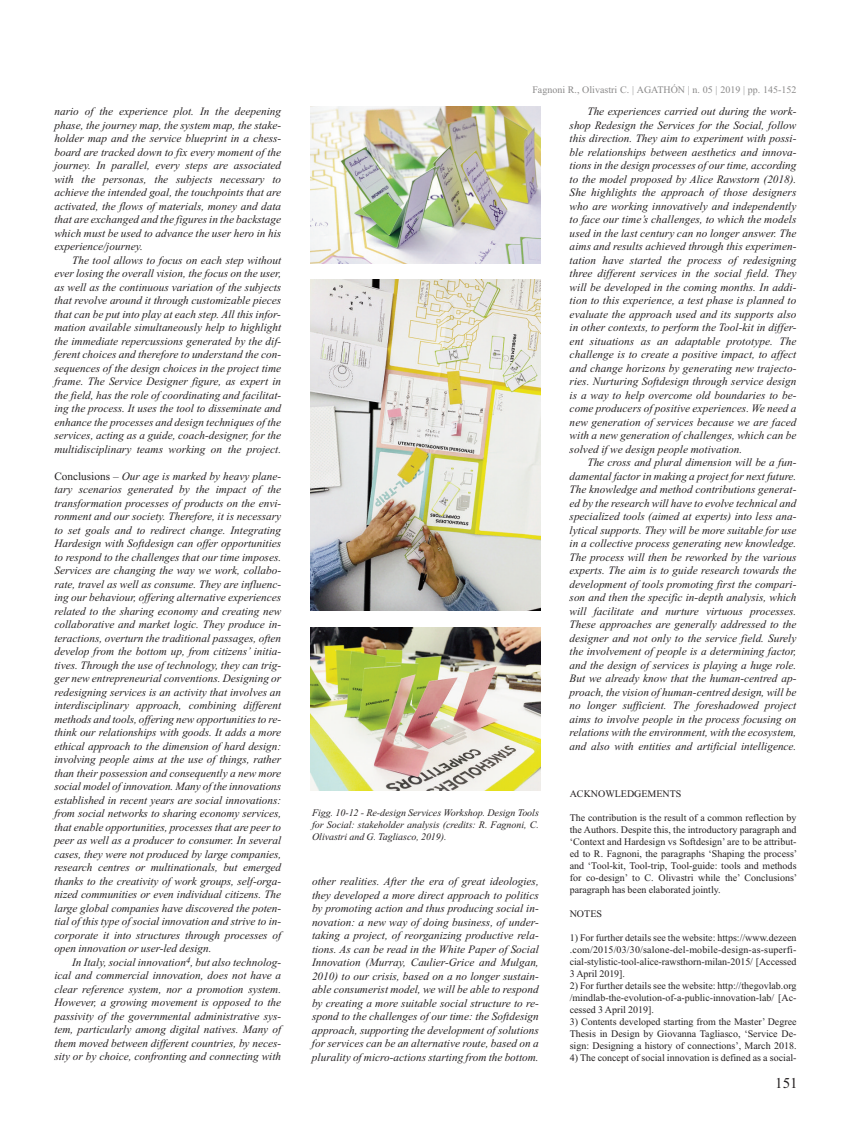
<style>
.page{position:relative;width:851px;height:1134px;background:#fff}
.page>*{position:absolute;margin:0;border:0;box-sizing:border-box;transform-origin:0 0}
.t1{font:15px "Times New Roman";color:#231f20}
.t2{font:italic 11.25px/13.5px "Times New Roman";color:#231f20;text-align:justify}
.t3{font:10px/12px "Times New Roman";color:#231f20;text-align:justify}
.t4{font:italic 10px/12px "Times New Roman";letter-spacing:-.005em;color:#231f20;text-align:justify}
.t5{font:10px "Times New Roman";color:#8a8989}
.s1{font-style:normal}
</style>
<div class="page">
<img style="left:311px;top:627px;width:229px;height:164px">
<img style="left:311px;top:280px;width:229px;height:331px">
<img style="left:311px;top:106px;width:229px;height:157px">
<p class="t2" style="left:54px;top:105px;width:228px">nario of the experience plot. In the deepening phase, the journey map, the system map, the stake&shy;holder map and the service blueprint in a chess&shy;board are tracked down to fix every moment of the journey. In parallel, every steps are associated with the personas, the subjects necessary to achieve the intended goal, the touchpoints that are activated, the flows of materials, money and data that are exchanged and the figures in the backstage which must be used to advance the user hero in his experience/journey.</p>
<p class="t2" style="left:54px;top:253px;width:228px;text-indent:18px">The tool allows to focus on each step without ever losing the overall vision, the focus on the user, as well as the continuous variation of the subjects that revolve around it through customizable pieces that can be put into play at each step. All this infor&shy;mation available simultaneously help to highlight the immediate repercussions generated by the dif&shy;ferent choices and therefore to understand the con&shy;sequences of the design choices in the project time frame. The Service Designer figure, as expert in the field, has the role of coordinating and facilitat&shy;ing the process. It uses the tool to disseminate and enhance the processes and design techniques of the services, acting as a guide, coach-designer, for the multidisciplinary teams working on the project.</p>
<p class="t2" style="left:54px;top:469px;width:228px"><span class="s1">Conclusions</span> – Our age is marked by heavy plane&shy;tary scenarios generated by the impact of the transformation processes of products on the envi&shy;ronment and our society. Therefore, it is necessary to set goals and to redirect change. Integrating Hardesign with Softdesign can offer opportunities to respond to the challenges that our time imposes.<br>Services are changing the way we work, collabo&shy;rate, travel as well as consume. They are influenc&shy;ing our behaviour, offering alternative experiences related to the sharing economy and creating new collaborative and market logic. They produce in&shy;teractions, overturn the traditional passages, often develop from the bottom up, from citizens’ initia&shy;tives. Through the use of technology, they can trig&shy;ger new entrepreneurial conventions. Designing or redesigning services is an activity that involves an interdisciplinary approach, combining different methods and tools, offering new opportunities to re&shy;think our relationships with goods. It adds a more ethical approach to the dimension of hard design: involving people aims at the use of things, rather than their possession and consequently a new more social model of innovation. Many of the innovations established in recent years are social innovations: from social networks to sharing economy services, that enable opportunities, processes that are peer to peer as well as a producer to consumer. In several cases, they were not produced by large companies, research centres or multinationals, but emerged thanks to the creativity of work groups, self-orga&shy;nized communities or even individual citizens. The large global companies have discovered the poten&shy;tial of this type of social innovation and strive to in&shy;corporate it into structures through processes of open innovation or user-led design.</p>
<p class="t2" style="left:54px;top:955px;width:228px;text-indent:18px">In Italy, social innovation<sup>4</sup>, but also technolog&shy;ical and commercial innovation, does not have a clear reference system, nor a promotion system.<br>However, a growing movement is opposed to the passivity of the governmental administrative sys&shy;tem, particularly among digital natives. Many of them moved between different countries, by neces&shy;sity or by choice, confronting and connecting with</p>
<p class="t5" style="left:532px;top:83px;width:266px">Fagnoni R., Olivastri C. | AGATHÓN | n. 05 | 2019 | pp. 145-152</p>
<p class="t4" style="left:312px;top:806px;width:228px">Figg. 10-12 - Re-design Services Workshop. Design Tools for Social: stakeholder analysis (credits: R. Fagnoni, C.<br>Olivastri and G. Tagliasco, 2019).</p>
<p class="t2" style="left:312px;top:874px;width:228px">other realities. After the era of great ideologies, they developed a more direct approach to politics by promoting action and thus producing social in&shy;novation: a new way of doing business, of under&shy;taking a project, of reorganizing productive rela&shy;tions. As can be read in the White Paper of Social Innovation (Murray, Caulier-Grice and Mulgan, 2010) to our crisis, based on a no longer sustain&shy;able consumerist model, we will be able to respond by creating a more suitable social structure to re&shy;spond to the challenges of our time: the Softdesign approach, supporting the development of solutions for services can be an alternative route, based on a plurality of micro-actions starting from the bottom.</p>
<p class="t2" style="left:569px;top:105px;width:228px;text-indent:18px">The experiences carried out during the work&shy;shop Redesign the Services for the Social, follow this direction. They aim to experiment with possi&shy;ble relationships between aesthetics and innova&shy;tions in the design processes of our time, according to the model proposed by Alice Rawstorn (2018).<br>She highlights the approach of those designers who are working innovatively and independently to face our time’s challenges, to which the models used in the last century can no longer answer. The aims and results achieved through this experimen&shy;tation have started the process of redesigning three different services in the social field. They will be developed in the coming months. In addi&shy;tion to this experience, a test phase is planned to evaluate the approach used and its supports also in other contexts, to perform the Tool-kit in differ&shy;ent situations as an adaptable prototype. The challenge is to create a positive impact, to affect and change horizons by generating new trajecto&shy;ries. Nurturing Softdesign through service design is a way to help overcome old boundaries to be&shy;come producers of positive experiences. We need a new generation of services because we are faced with a new generation of challenges, which can be solved if we design people motivation.</p>
<p class="t2" style="left:569px;top:456px;width:228px;text-indent:18px">The cross and plural dimension will be a fun&shy;damental factor in making a project for next future.<br>The knowledge and method contributions generat&shy;ed by the research will have to evolve technical and specialized tools (aimed at experts) into less ana&shy;lytical supports. They will be more suitable for use in a collective process generating new knowledge.<br>The process will then be reworked by the various experts. The aim is to guide research towards the development of tools promoting first the compari&shy;son and then the specific in-depth analysis, which will facilitate and nurture virtuous processes.<br>These approaches are generally addressed to the designer and not only to the service field. Surely the involvement of people is a determining factor, and the design of services is playing a huge role.<br>But we already know that the human-centred ap&shy;proach, the vision of human-centred design, will be no longer sufficient. The foreshadowed project aims to involve people in the process focusing on relations with the environment, with the ecosystem, and also with entities and artificial intelligence.</p>
<p class="t3" style="left:569px;top:787px;width:113px">ACKNOWLEDGEMENTS</p>
<p class="t3" style="left:569px;top:811px;width:229px">The contribution is the result of a common reflection by the Authors. Despite this, the introductory paragraph and ‘Context and Hardesign vs Softdesign’ are to be attribut&shy;ed to R. Fagnoni, the paragraphs ‘Shaping the process’ and ‘Tool-kit, Tool-trip, Tool-guide: tools and methods for co-design’ to C. Olivastri while the’ Conclusions’ paragraph has been elaborated jointly.</p>
<p class="t3" style="left:569px;top:907px;width:34px">NOTES</p>
<p class="t3" style="left:569px;top:931px;width:228px">1) For further details see the website: https://www.dezeen .com/2015/03/30/salone-del-mobile-design-as-superfi&shy;cial-stylistic-tool-alice-rawsthorn-milan-2015/ [Accessed 3 April 2019].</p>
<p class="t3" style="left:569px;top:979px;width:228px">2) For further details see the website: http://thegovlab.org /mindlab-the-evolution-of-a-public-innovation-lab/ [Ac&shy;cessed 3 April 2019].</p>
<p class="t3" style="left:569px;top:1015px;width:228px">3) Contents developed starting from the Master’ Degree Thesis in Design by Giovanna Tagliasco, ‘Service De&shy;sign: Designing a history of connections’, March 2018.</p>
<p class="t3" style="left:569px;top:1051px;width:228px">4) The concept of social innovation is defined as a social-</p>
<h1 class="t1" style="left:775px;top:1072px;width:24px">151</h1>
</div>
